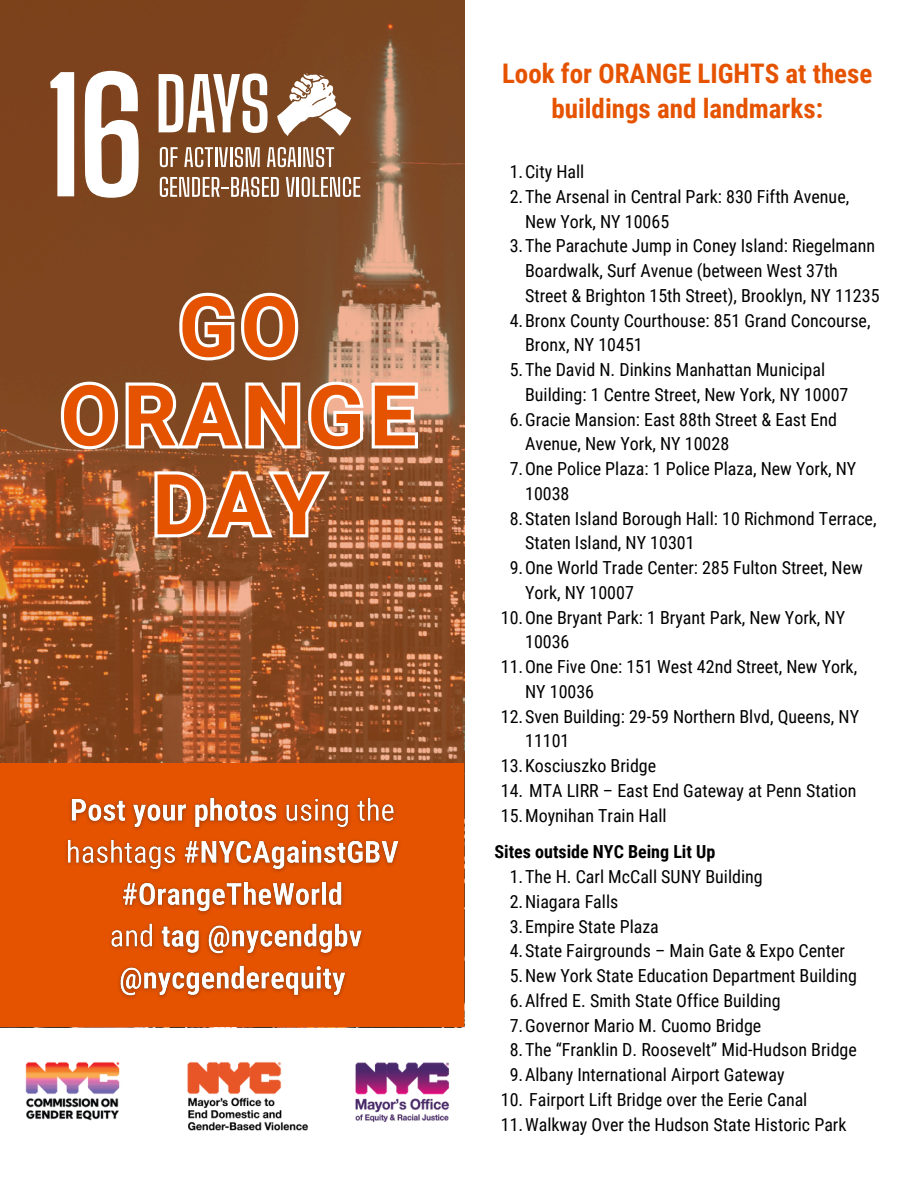
<style>
.page{position:relative;width:918px;height:1188px;background:#fff}
.page>*{position:absolute;margin:0;border:0;box-sizing:border-box;transform-origin:0 0}
.t1{font:700 84px/88.8px "Roboto";letter-spacing:.06em;color:#e65300;text-align:center}
.t2{font:700 27px/34.8px "Roboto Condensed";color:#e65300;text-align:center}
.t3{font:18px/24.8px "Roboto Condensed";color:#000}
.t4{font:700 18px "Roboto Condensed";color:#000}
</style>
<div class="page">
<svg style="left:0;top:0;width:464px;height:763px;background:#8e522c"></svg>
<svg style="left:50px;top:72px;width:24px;height:124px"></svg>
<svg style="left:85px;top:71px;width:54px;height:127px"></svg>
<svg style="left:159px;top:73px;width:109px;height:60px"></svg>
<svg style="left:160px;top:147px;width:18px;height:20px"></svg>
<svg style="left:184px;top:147px;width:29px;height:20px"></svg>
<hr style="left:215px;top:147px;width:2px;height:20px;background:#fff">
<svg style="left:219px;top:147px;width:9px;height:20px"></svg>
<hr style="left:230px;top:147px;width:2px;height:20px;background:#fff">
<svg style="left:235px;top:147px;width:25px;height:20px"></svg>
<svg style="left:267px;top:147px;width:29px;height:20px"></svg>
<hr style="left:298px;top:147px;width:2px;height:20px;background:#fff">
<svg style="left:303px;top:147px;width:31px;height:20px"></svg>
<svg style="left:160px;top:177px;width:119px;height:20px"></svg>
<svg style="left:286px;top:177px;width:9px;height:20px"></svg>
<hr style="left:297px;top:177px;width:2px;height:20px;background:#fff">
<svg style="left:302px;top:177px;width:58px;height:20px"></svg>
<svg style="left:277px;top:73px;width:74px;height:63px"></svg>
<img style="left:25px;top:1062px;width:425px;height:69px">
<svg style="left:175px;top:288px;width:127px;height:77px"></svg>
<svg style="left:57px;top:377px;width:364px;height:77px"></svg>
<svg style="left:151px;top:468px;width:184px;height:74px"></svg>
<div style="left:0;top:763px;width:464px;height:264px;background:#e65300"></div>
<img style="left:66px;top:797px;width:334px;height:201px">
<h1 class="t1" style="left:61px;top:283px;width:358px">GO<br>ORANGE<br>DAY</h1>
<p class="t2" style="left:502px;top:56px;width:372px">Look for ORANGE LIGHTS at these buildings and landmarks:</p>
<p class="t3" style="left:510px;top:160px;width:76px">1.City Hall</p>
<h3 class="t3" style="left:525px;top:184px;width:326px;text-indent:-15px">2.The Arsenal in Central Park: 830 Fifth Avenue,<br>New York, NY 10065</h3>
<p class="t3" style="left:525px;top:234px;width:356px;text-indent:-15px">3.The Parachute Jump in Coney Island: Riegelmann<br>Boardwalk, Surf Avenue (between West 37th<br>Street &amp; Brighton 15th Street), Brooklyn, NY 11235</p>
<p class="t3" style="left:525px;top:308px;width:347px;text-indent:-15px">4.Bronx County Courthouse: 851 Grand Concourse,<br>Bronx, NY 10451</p>
<p class="t3" style="left:525px;top:358px;width:325px;text-indent:-15px">5.The David N. Dinkins Manhattan Municipal<br>Building: 1 Centre Street, New York, NY 10007</p>
<p class="t3" style="left:525px;top:407px;width:314px;text-indent:-15px">6.Gracie Mansion: East 88th Street &amp; East End<br>Avenue, New York, NY 10028</p>
<p class="t3" style="left:525px;top:457px;width:333px;text-indent:-15px">7.One Police Plaza: 1 Police Plaza, New York, NY<br>10038</p>
<p class="t3" style="left:525px;top:506px;width:353px;text-indent:-15px">8.Staten Island Borough Hall: 10 Richmond Terrace,<br>Staten Island, NY 10301</p>
<p class="t3" style="left:525px;top:556px;width:339px;text-indent:-15px">9.One World Trade Center: 285 Fulton Street, New<br>York, NY 10007</p>
<p class="t3" style="left:525px;top:605px;width:322px;text-indent:-24px">10.One Bryant Park: 1 Bryant Park, New York, NY<br>10036</p>
<p class="t3" style="left:525px;top:655px;width:334px;text-indent:-24px">11.One Five One: 151 West 42nd Street, New York,<br>NY 10036</p>
<p class="t3" style="left:525px;top:704px;width:336px;text-indent:-24px">12.Sven Building: 29-59 Northern Blvd, Queens, NY<br>11101</p>
<p class="t3" style="left:501px;top:754px;width:157px">13.Kosciuszko Bridge</p>
<p class="t3" style="left:501px;top:778px;width:357px">14. MTA LIRR – East End Gateway at Penn Station</p>
<p class="t3" style="left:501px;top:803px;width:167px">15.Moynihan Train Hall</p>
<p class="t4" style="left:495px;top:842px;width:222px">Sites outside NYC Being Lit Up</p>
<p class="t3" style="left:510px;top:865px;width:255px">1.The H. Carl McCall SUNY Building</p>
<h4 class="t3" style="left:510px;top:889px;width:110px">2.Niagara Falls</h4>
<p class="t3" style="left:510px;top:914px;width:151px">3.Empire State Plaza</p>
<p class="t3" style="left:510px;top:939px;width:337px">4.State Fairgrounds – Main Gate &amp; Expo Center</p>
<p class="t3" style="left:510px;top:964px;width:349px">5.New York State Education Department Building</p>
<p class="t3" style="left:510px;top:988px;width:273px">6.Alfred E. Smith State Office Building</p>
<p class="t3" style="left:510px;top:1013px;width:253px">7.Governor Mario M. Cuomo Bridge</p>
<p class="t3" style="left:510px;top:1038px;width:349px">8.The “Franklin D. Roosevelt” Mid-Hudson Bridge</p>
<p class="t3" style="left:510px;top:1063px;width:276px">9.Albany International Airport Gateway</p>
<p class="t3" style="left:501px;top:1087px;width:308px">10. Fairport Lift Bridge over the Eerie Canal</p>
<p class="t3" style="left:501px;top:1112px;width:347px">11.Walkway Over the Hudson State Historic Park</p>
</div>
